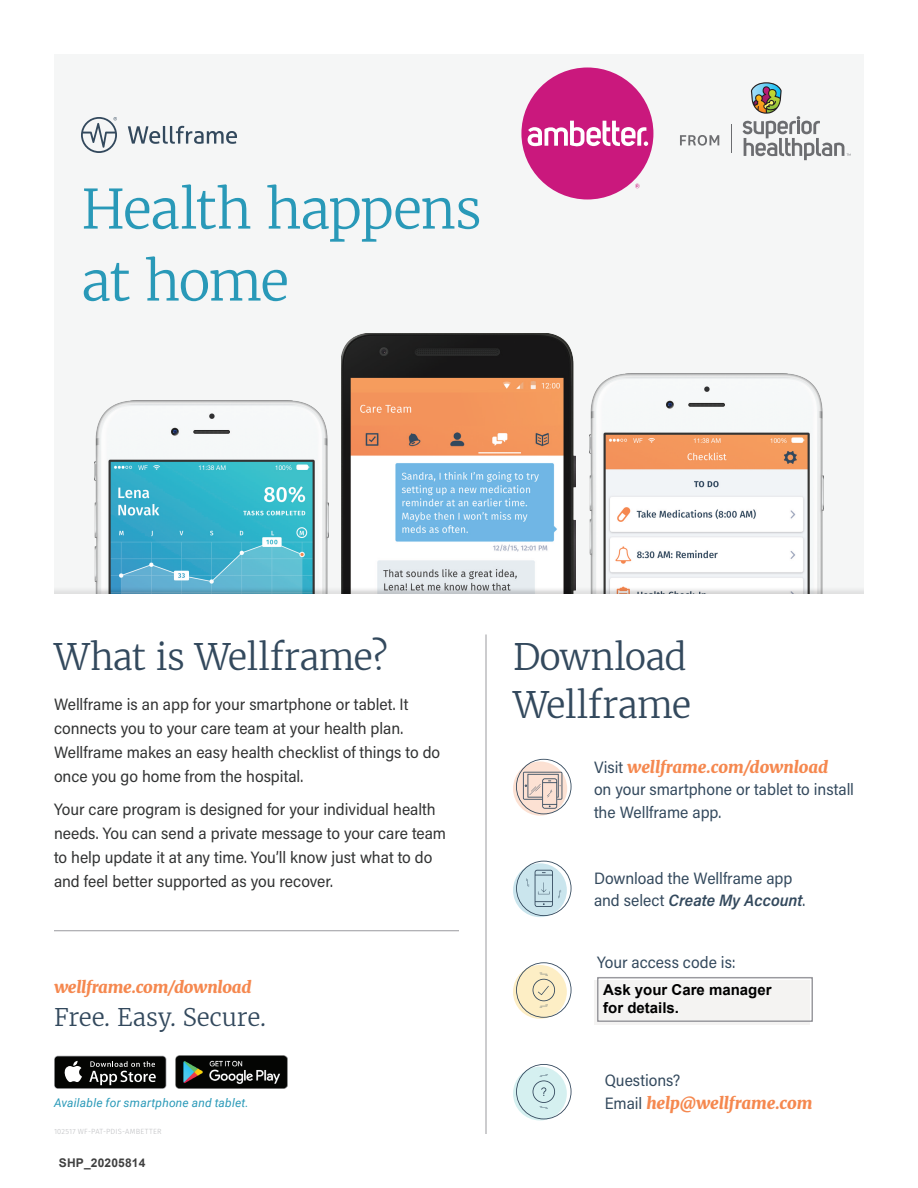
<style>
.page{position:relative;width:918px;height:1188px;background:#fff}
.page>*{position:absolute;margin:0;border:0;box-sizing:border-box;transform-origin:0 0}
.t1{font:300 54px/72px "Merriweather";letter-spacing:-.035em;color:#2999b8}
.t2{font:300 36px/48px "Merriweather";letter-spacing:-.015em;color:#33495d}
.t3{font:300 24px "Merriweather";letter-spacing:-.005em;color:#33495d}
.t4{font:16.5px/24px "Acumin Pro Semi Cond";letter-spacing:-.005em;color:#313232}
.t5{font:16.5px/22.5px "Acumin Pro Semi Cond";letter-spacing:-.005em;color:#33495d}
.t6{font:italic 900 16.5px/22.5px "Merriweather";letter-spacing:-.01em;color:#f5884f}
.t7{font:700 15px/18px "Arial";color:#000}
.t8{font:italic 12px "Roboto";letter-spacing:.015em;color:#2999b8}
.t9{font:700 12px "Arial";letter-spacing:.015em;color:#404040}
.t10{font:300 7.5px "Fira Sans";letter-spacing:.025em;color:#bcbdc0}
.s1{font-family:"Merriweather";font-weight:900;font-style:italic;color:#f5884f}
.s2{font-weight:600;font-style:italic}
.s3{font-family:"Acumin Pro Semi Cond";font-weight:400;font-style:normal;color:#33495d}
</style>
<div class="page">
<div style="left:0;top:0;width:918px;height:596px;background:#f5f6f6"></div>
<div style="left:0;top:0;width:54px;height:648px;background:#fff"></div>
<div style="left:864px;top:0;width:54px;height:648px;background:#fff"></div>
<div style="left:0;top:0;width:918px;height:54px;background:#fff"></div>
<hr style="left:486px;top:634px;width:1px;height:500px;background:#9a9a9f">
<div style="left:594px;top:980px;width:216px;height:45px;background:#f4f3f2"></div>
<div style="left:597px;top:977px;width:216px;height:45px;border:2px solid #9a9a9f"></div>
<hr style="left:54px;top:930px;width:405px;height:1px;background:#9a9a9f">
<svg style="left:81px;top:117px;width:36px;height:36px"></svg>
<svg style="left:128px;top:126px;width:109px;height:18px"></svg>
<div style="left:589px;top:373px;width:237px;height:223px;background:#231f20;opacity:.2"></div>
<div style="left:94px;top:400px;width:237px;height:196px;background:#231f20;opacity:.2"></div>
<div style="left:340px;top:333px;width:237px;height:263px;background:#231f20;opacity:.2"></div>
<svg style="left:731px;top:125px;width:1px;height:28px"></svg>
<svg style="left:680px;top:135px;width:39px;height:11px"></svg>
<div style="left:521px;top:68px;width:132px;height:132px;background:#ca187d;border-radius:50%"></div>
<svg style="left:528px;top:121px;width:120px;height:26px"></svg>
<svg style="left:635px;top:184px;width:5px;height:4px"></svg>
<svg style="left:743px;top:82px;width:108px;height:78px"></svg>
<div style="left:54px;top:1056px;width:112px;height:33px;background:#98999b;border-radius:4px"></div>
<div style="left:55px;top:1056px;width:111px;height:32px;background:#040503;border-radius:3px"></div>
<svg style="left:64px;top:1061px;width:18px;height:21px"></svg>
<svg style="left:89px;top:1061px;width:67px;height:24px"></svg>
<img style="left:176px;top:1056px;width:111px;height:33px">
<svg style="left:513px;top:761px;width:54px;height:55px"></svg>
<svg style="left:516px;top:759px;width:55px;height:55px"></svg>
<svg style="left:513px;top:863px;width:54px;height:54px"></svg>
<svg style="left:516px;top:861px;width:56px;height:55px"></svg>
<svg style="left:513px;top:965px;width:54px;height:54px"></svg>
<svg style="left:516px;top:962px;width:56px;height:56px"></svg>
<div style="left:513px;top:1067px;width:54px;height:53px;background:#d5f0f0;border-radius:50%"></div>
<svg style="left:516px;top:1064px;width:56px;height:55px"></svg>
<p class="t1" style="left:81px;top:172px;width:402px">Health happens at home</p>
<p class="t2" style="left:54px;top:632px;width:336px">What is Wellframe?</p>
<p class="t4" style="left:54px;top:691px;width:388px">Wellframe is an app for your smartphone or tablet. It connects you to your care team at your health plan.<br>Wellframe makes an easy health checklist of things to do once you go home from the hospital.</p>
<p class="t4" style="left:54px;top:796px;width:394px">Your care program is designed for your individual health needs. You can send a private message to your care team to help update it at any time. You’ll know just what to do and feel better supported as you recover.</p>
<p class="t6" style="left:54px;top:975px;width:199px">wellframe.com/download</p>
<p class="t3" style="left:54px;top:1001px;width:213px">Free. Easy. Secure.</p>
<p class="t8" style="left:54px;top:1094px;width:196px">Available for smartphone and tablet.</p>
<p class="t10" style="left:54px;top:1126px;width:109px">102517 WF-PAT-PDIS-AMBETTER</p>
<p class="t9" style="left:59px;top:1155px;width:88px">SHP_20205814</p>
<p class="t2" style="left:513px;top:632px;width:180px">Download<br>Wellframe</p>
<p class="t5" style="left:594px;top:755px;width:262px">Visit <span class="s1">wellframe.com/download<br></span>on your smartphone or tablet to install the Wellframe app.</p>
<p class="t5" style="left:594px;top:866px;width:213px">Download the Wellframe app and select <span class="s2">Create My Account</span>.</p>
<p class="t5" style="left:597px;top:951px;width:140px">Your access code is:</p>
<p class="t7" style="left:603px;top:981px;width:170px">Ask your Care manager for details.</p>
<p class="t6" style="left:605px;top:1069px;width:209px"><span class="s3">Questions?<br>Email</span> help@wellframe.com</p>
</div>
